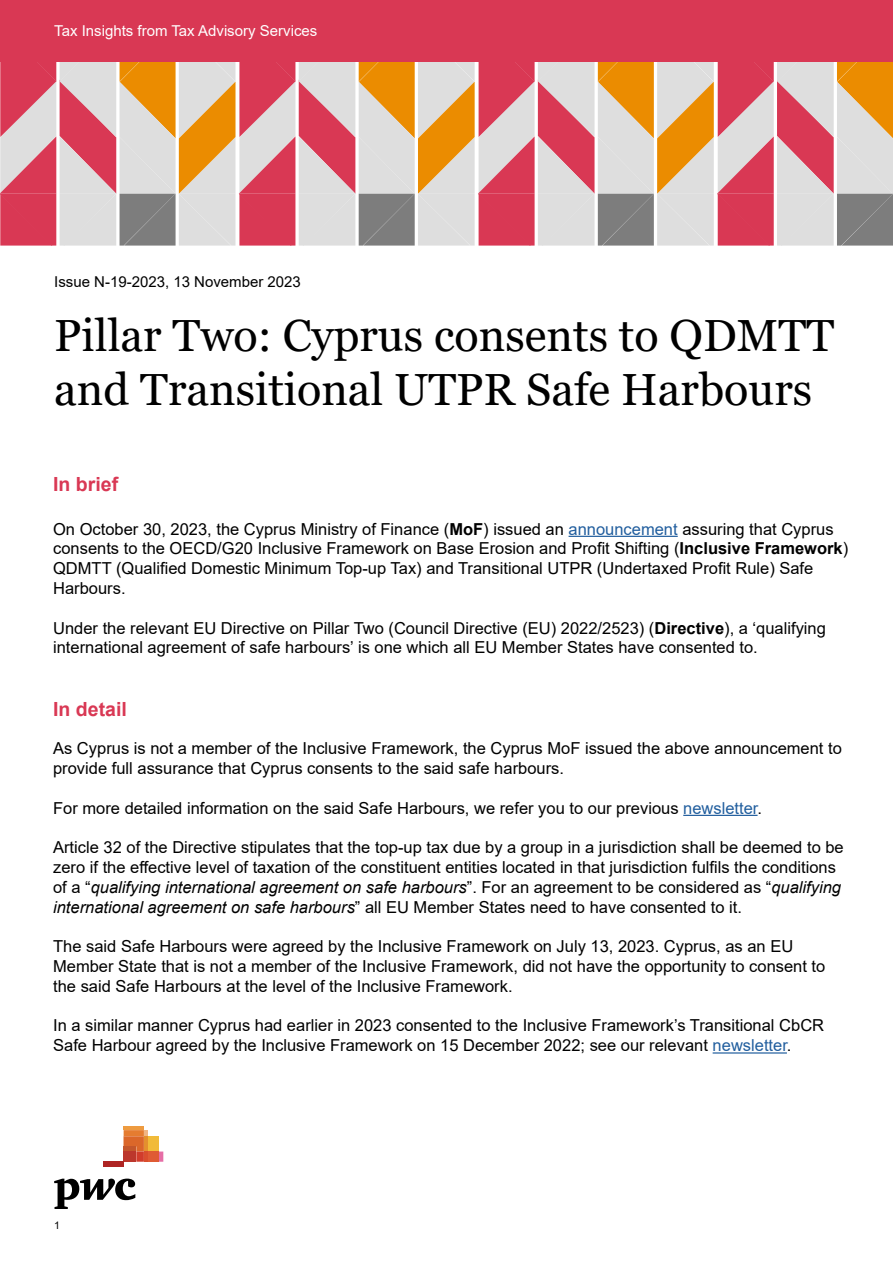
<style>
.page{position:relative;width:893px;height:1263px;background:#fff}
.page>*{position:absolute;margin:0;border:0;box-sizing:border-box;transform-origin:0 0}
.t1{font:45px/54px "Georgia";color:#000}
.t2{font:700 19.5px "Arial";color:#d93854}
.t3{font:16.5px/19.8px "Arial";color:#000}
.t4{font:15px "Arial";color:#fff}
.t5{font:15px "Arial";color:#000}
.t6{font:10.5px "Arial";color:#000}
.s1{font-weight:700}
.s2{color:#215e9e}
.s3{font-style:italic}
</style>
<div class="page">
<svg style="left:0;top:62px;width:893px;height:184px;background:#d9a59b"></svg>
<div style="left:0;top:0;width:893px;height:62px;background:#d93854"></div>
<svg style="left:54px;top:1178px;width:81px;height:31px"></svg>
<hr style="left:124px;top:1126px;width:20px;height:4px;background:#ee9b40">
<svg style="left:124px;top:1130px;width:39px;height:32px"></svg>
<div style="left:124px;top:1146px;width:12px;height:5px;background:#c3572c"></div>
<div style="left:124px;top:1151px;width:12px;height:11px;background:#bc372c"></div>
<div style="left:103px;top:1162px;width:21px;height:5px;background:#ae2423"></div>
<hr style="left:569px;top:536px;width:109px;height:1px;background:#215e9e">
<hr style="left:683px;top:815px;width:75px;height:1px;background:#215e9e">
<hr style="left:713px;top:1052px;width:74px;height:1px;background:#215e9e">
<p class="t4" style="left:54px;top:21px;width:265px">Tax Insights from Tax Advisory Services</p>
<p class="t5" style="left:54px;top:272px;width:248px">Issue N-19-2023, 13 November 2023</p>
<h1 class="t1" style="left:54px;top:309px;width:781px">Pillar Two: Cyprus consents to QDMTT and Transitional UTPR Safe Harbours</h1>
<p class="t2" style="left:53px;top:471px;width:67px">In brief</p>
<p class="t3" style="left:53px;top:519px;width:797px">On October 30, 2023, the Cyprus Ministry of Finance (<span class="s1">MoF</span>) issued an <span class="s2">announcement</span> assuring that Cyprus consents to the OECD/G20 Inclusive Framework on Base Erosion and Profit Shifting (<span class="s1">Inclusive Framework</span>)<br>QDMTT (Qualified Domestic Minimum Top-up Tax) and Transitional UTPR (Undertaxed Profit Rule) Safe Harbours.</p>
<p class="t3" style="left:53px;top:618px;width:774px">Under the relevant EU Directive on Pillar Two (Council Directive (EU) 2022/2523) (<span class="s1">Directive</span>), a ‘qualifying international agreement of safe harbours’ is one which all EU Member States have consented to.</p>
<p class="t2" style="left:53px;top:696px;width:75px">In detail</p>
<p class="t3" style="left:53px;top:738px;width:790px">As Cyprus is not a member of the Inclusive Framework, the Cyprus MoF issued the above announcement to provide full assurance that Cyprus consents to the said safe harbours.</p>
<p class="t3" style="left:53px;top:798px;width:710px">For more detailed information on the said Safe Harbours, we refer you to our previous <span class="s2">newsletter</span>.</p>
<p class="t3" style="left:53px;top:837px;width:792px">Article 32 of the Directive stipulates that the top-up tax due by a group in a jurisdiction shall be deemed to be zero if the effective level of taxation of the constituent entities located in that jurisdiction fulfils the conditions of a “<span class="s3">qualifying international agreement on safe harbours</span>”. For an agreement to be considered as “<span class="s3">qualifying international agreement on safe harbours</span>” all EU Member States need to have consented to it.</p>
<p class="t3" style="left:53px;top:936px;width:774px">The said Safe Harbours were agreed by the Inclusive Framework on July 13, 2023. Cyprus, as an EU<br>Member State that is not a member of the Inclusive Framework, did not have the opportunity to consent to the said Safe Harbours at the level of the Inclusive Framework.</p>
<p class="t3" style="left:53px;top:1016px;width:772px">In a similar manner Cyprus had earlier in 2023 consented to the Inclusive Framework’s Transitional CbCR<br>Safe Harbour agreed by the Inclusive Framework on 15 December 2022; see our relevant <span class="s2">newsletter</span>.</p>
<p class="t6" style="left:54px;top:1218px;width:7px">1</p>
</div>
